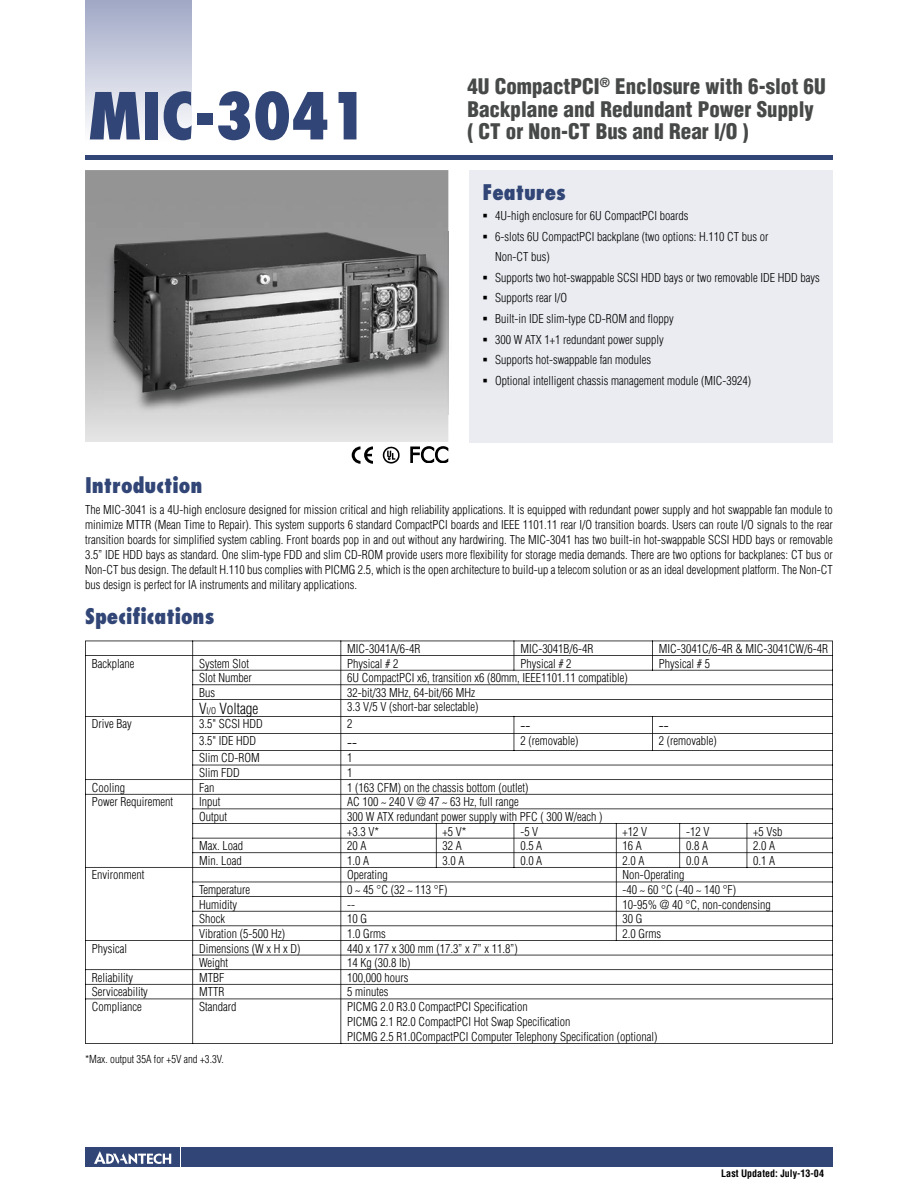
<style>
.page{position:relative;width:918px;height:1188px;background:#fff}
.page>*{position:absolute;margin:0;border:0;box-sizing:border-box;transform-origin:0 0}
.t1{font:800 condensed 63px "Futura";color:#314576}
.t2{font:900 condensed 21px/22.5px "Helvetica";color:#474848}
.t3{font:800 condensed 21px "Futura";color:#314576}
.t4{font:300 condensed 15px "Helvetica";color:#000}
.t5{font:300 condensed 12px/15px "Helvetica";color:#000}
.t6{font:300 condensed 10.8px "Helvetica";color:#000}
.t7{font:700 condensed 10.05px "Helvetica";color:#000}
.s1{font-size:9px}
</style>
<div class="page">
<div style="left:182px;top:1147px;width:651px;height:20px;background:#314576"></div>
<div style="left:85px;top:1147px;width:95px;height:20px;background:#314576"></div>
<svg style="left:94px;top:1151px;width:77px;height:13px"></svg>
<div style="left:85px;top:155px;width:748px;height:5px;background:#314576"></div>
<div style="left:85px;top:0;width:106px;height:143px;background:linear-gradient(to bottom,#a0a8c5,#fffeff)"></div>
<div style="left:470px;top:170px;width:363px;height:272px;background:#eaecf1"></div>
<svg style="left:383px;top:447px;width:17px;height:17px"></svg>
<svg style="left:352px;top:446px;width:21px;height:18px"></svg>
<svg style="left:410px;top:447px;width:38px;height:16px"></svg>
<svg style="left:85px;top:641px;width:748px;height:403px"></svg>
<img style="left:104px;top:231px;width:345px;height:183px">
<img style="left:111px;top:232px;width:328px;height:161px">
<h1 class="t1" style="left:89px;top:76px;width:280px">MIC-3041</h1>
<h2 class="t2" style="left:467px;top:75px;width:360px">4U CompactPCI<sup>®</sup> Enclosure with 6-slot 6U<br>Backplane and Redundant Power Supply<br>( CT or Non-CT Bus and Rear I/O )</h2>
<h2 class="t3" style="left:482px;top:178px;width:85px">Features</h2>
<p class="t5" style="left:482px;top:208px;width:208px">▪ 4U-high enclosure for 6U CompactPCI boards</p>
<p class="t5" style="left:495px;top:226px;width:275px;line-height:20.7px;text-indent:-13px">▪ 6-slots 6U CompactPCI backplane (two options: H.110 CT bus or<br>Non-CT bus)</p>
<p class="t5" style="left:482px;top:270px;width:339px">▪ Supports two hot-swappable SCSI HDD bays or two removable IDE HDD bays</p>
<p class="t5" style="left:482px;top:291px;width:86px">▪ Supports rear I/O</p>
<p class="t5" style="left:482px;top:311px;width:193px">▪ Built-in IDE slim-type CD-ROM and floppy</p>
<p class="t5" style="left:482px;top:332px;width:183px">▪ 300 W ATX 1+1 redundant power supply</p>
<p class="t5" style="left:482px;top:352px;width:170px">▪ Supports hot-swappable fan modules</p>
<p class="t5" style="left:482px;top:373px;width:270px">▪ Optional intelligent chassis management module (MIC-3924)</p>
<h2 class="t3" style="left:85px;top:472px;width:119px">Introduction</h2>
<p class="t5" style="left:85px;top:503px;width:749px;text-align:justify">The MIC-3041 is a 4U-high enclosure designed for mission critical and high reliability applications. It is equipped with redundant power supply and hot swappable fan module to minimize MTTR (Mean Time to Repair). This system supports 6 standard CompactPCI boards and IEEE 1101.11 rear I/O transition boards. Users can route I/O signals to the rear transition boards for simplified system cabling. Front boards pop in and out without any hardwiring. The MIC-3041 has two built-in hot-swappable SCSI HDD bays or removable 3.5” IDE HDD bays as standard. One slim-type FDD and slim CD-ROM provide users more flexibility for storage media demands. There are two options for backplanes: CT bus or Non-CT bus design. The default H.110 bus complies with PICMG 2.5, which is the open architecture to build-up a telecom solution or as an ideal development platform. The Non-CT bus design is perfect for IA instruments and military applications.</p>
<h2 class="t3" style="left:85px;top:603px;width:131px">Specifications</h2>
<p class="t5" style="left:347px;top:641px;width:75px">MIC-3041A/6-4R</p>
<p class="t5" style="left:520px;top:641px;width:75px">MIC-3041B/6-4R</p>
<p class="t5" style="left:659px;top:641px;width:171px">MIC-3041C/6-4R &amp; MIC-3041CW/6-4R</p>
<p class="t5" style="left:92px;top:656px;width:44px">Backplane</p>
<p class="t5" style="left:199px;top:656px;width:51px">System Slot</p>
<p class="t5" style="left:347px;top:656px;width:53px">Physical # 2</p>
<p class="t5" style="left:520px;top:656px;width:53px">Physical # 2</p>
<p class="t5" style="left:659px;top:656px;width:53px">Physical # 5</p>
<p class="t5" style="left:199px;top:670px;width:54px">Slot Number</p>
<p class="t5" style="left:347px;top:670px;width:282px">6U CompactPCI x6, transition x6 (80mm, IEEE1101.11 compatible)</p>
<p class="t5" style="left:199px;top:685px;width:17px">Bus</p>
<p class="t5" style="left:347px;top:685px;width:129px">32-bit/33 MHz, 64-bit/66 MHz</p>
<p class="t4" style="left:199px;top:700px;width:61px">V<span class="s1">I/O</span> Voltage</p>
<p class="t5" style="left:347px;top:700px;width:133px">3.3 V/5 V (short-bar selectable)</p>
<p class="t5" style="left:92px;top:717px;width:42px">Drive Bay</p>
<p class="t5" style="left:199px;top:717px;width:65px">3.5" SCSI HDD</p>
<p class="t5" style="left:347px;top:717px;width:7px">2</p>
<p class="t4" style="left:520px;top:717px;width:11px">--</p>
<p class="t4" style="left:659px;top:717px;width:11px">--</p>
<p class="t5" style="left:199px;top:734px;width:59px">3.5" IDE HDD</p>
<p class="t4" style="left:347px;top:734px;width:11px">--</p>
<p class="t5" style="left:520px;top:734px;width:59px">2 (removable)</p>
<p class="t5" style="left:659px;top:734px;width:59px">2 (removable)</p>
<p class="t5" style="left:199px;top:751px;width:62px">Slim CD-ROM</p>
<p class="t5" style="left:347px;top:751px;width:7px">1</p>
<p class="t5" style="left:199px;top:765px;width:42px">Slim FDD</p>
<p class="t5" style="left:347px;top:765px;width:7px">1</p>
<p class="t5" style="left:92px;top:780px;width:35px">Cooling</p>
<p class="t5" style="left:199px;top:780px;width:17px">Fan</p>
<p class="t5" style="left:347px;top:780px;width:183px">1 (163 CFM) on the chassis bottom (outlet)</p>
<p class="t5" style="left:92px;top:794px;width:83px">Power Requirement</p>
<p class="t5" style="left:199px;top:794px;width:23px">Input</p>
<p class="t5" style="left:347px;top:794px;width:173px">AC 100 ~ 240 V @ 47 ~ 63 Hz, full range</p>
<p class="t5" style="left:199px;top:809px;width:29px">Output</p>
<p class="t5" style="left:347px;top:809px;width:257px;line-height:14.5px">300 W ATX redundant power supply with PFC ( 300 W/each ) +3.3 V*</p>
<p class="t5" style="left:443px;top:824px;width:25px">+5 V*</p>
<p class="t5" style="left:520px;top:824px;width:19px">-5 V</p>
<p class="t5" style="left:623px;top:824px;width:26px">+12 V</p>
<p class="t5" style="left:686px;top:824px;width:25px">-12 V</p>
<p class="t5" style="left:753px;top:824px;width:31px">+5 Vsb</p>
<p class="t5" style="left:199px;top:838px;width:45px">Max. Load</p>
<p class="t5" style="left:347px;top:838px;width:21px">20 A</p>
<p class="t5" style="left:443px;top:838px;width:21px">32 A</p>
<p class="t5" style="left:520px;top:838px;width:23px">0.5 A</p>
<p class="t5" style="left:623px;top:838px;width:21px">16 A</p>
<p class="t5" style="left:686px;top:838px;width:23px">0.8 A</p>
<p class="t5" style="left:753px;top:838px;width:23px">2.0 A</p>
<p class="t5" style="left:199px;top:853px;width:44px">Min. Load</p>
<p class="t5" style="left:347px;top:853px;width:23px">1.0 A</p>
<p class="t5" style="left:443px;top:853px;width:23px">3.0 A</p>
<p class="t5" style="left:520px;top:853px;width:23px">0.0 A</p>
<p class="t5" style="left:623px;top:853px;width:23px">2.0 A</p>
<p class="t5" style="left:686px;top:853px;width:23px">0.0 A</p>
<p class="t5" style="left:753px;top:853px;width:23px">0.1 A</p>
<p class="t5" style="left:92px;top:868px;width:54px">Environment</p>
<p class="t5" style="left:347px;top:868px;width:42px">Operating</p>
<p class="t5" style="left:623px;top:868px;width:63px">Non-Operating</p>
<p class="t5" style="left:199px;top:882px;width:53px">Temperature</p>
<p class="t5" style="left:347px;top:882px;width:102px">0 ~ 45 °C (32 ~ 113 °F)</p>
<p class="t5" style="left:623px;top:882px;width:115px">-40 ~ 60 °C (-40 ~ 140 °F)</p>
<p class="t5" style="left:199px;top:897px;width:39px">Humidity</p>
<p class="t5" style="left:347px;top:897px;width:9px">--</p>
<p class="t5" style="left:623px;top:897px;width:150px">10-95% @ 40 °C, non-condensing</p>
<p class="t5" style="left:199px;top:911px;width:27px">Shock</p>
<p class="t5" style="left:347px;top:911px;width:21px">10 G</p>
<p class="t5" style="left:623px;top:911px;width:21px">30 G</p>
<p class="t5" style="left:199px;top:926px;width:87px">Vibration (5-500 Hz)</p>
<p class="t5" style="left:347px;top:926px;width:40px">1.0 Grms</p>
<p class="t5" style="left:623px;top:926px;width:40px">2.0 Grms</p>
<p class="t5" style="left:92px;top:941px;width:37px">Physical</p>
<p class="t5" style="left:199px;top:941px;width:103px">Dimensions (W x H x D)</p>
<p class="t5" style="left:347px;top:941px;width:172px">440 x 177 x 300 mm (17.3” x 7” x 11.8”)</p>
<p class="t5" style="left:199px;top:955px;width:31px">Weight</p>
<p class="t5" style="left:347px;top:955px;width:65px">14 Kg (30.8 lb)</p>
<p class="t5" style="left:92px;top:970px;width:43px">Reliability</p>
<p class="t5" style="left:199px;top:970px;width:27px">MTBF</p>
<p class="t5" style="left:347px;top:970px;width:63px">100,000 hours</p>
<p class="t5" style="left:92px;top:984px;width:58px">Serviceability</p>
<p class="t5" style="left:199px;top:984px;width:27px">MTTR</p>
<p class="t5" style="left:347px;top:984px;width:43px">5 minutes</p>
<p class="t5" style="left:92px;top:999px;width:51px">Compliance</p>
<p class="t5" style="left:199px;top:999px;width:39px">Standard</p>
<p class="t5" style="left:347px;top:999px;width:312px">PICMG 2.0 R3.0 CompactPCI Specification<br>PICMG 2.1 R2.0 CompactPCI Hot Swap Specification<br>PICMG 2.5 R1.0CompactPCI Computer Telephony Specification (optional)</p>
<p class="t6" style="left:85px;top:1052px;width:140px">*Max. output 35A for +5V and +3.3V.</p>
<p class="t7" style="left:721px;top:1167px;width:104px">Last Updated: July-13-04</p>
</div>
